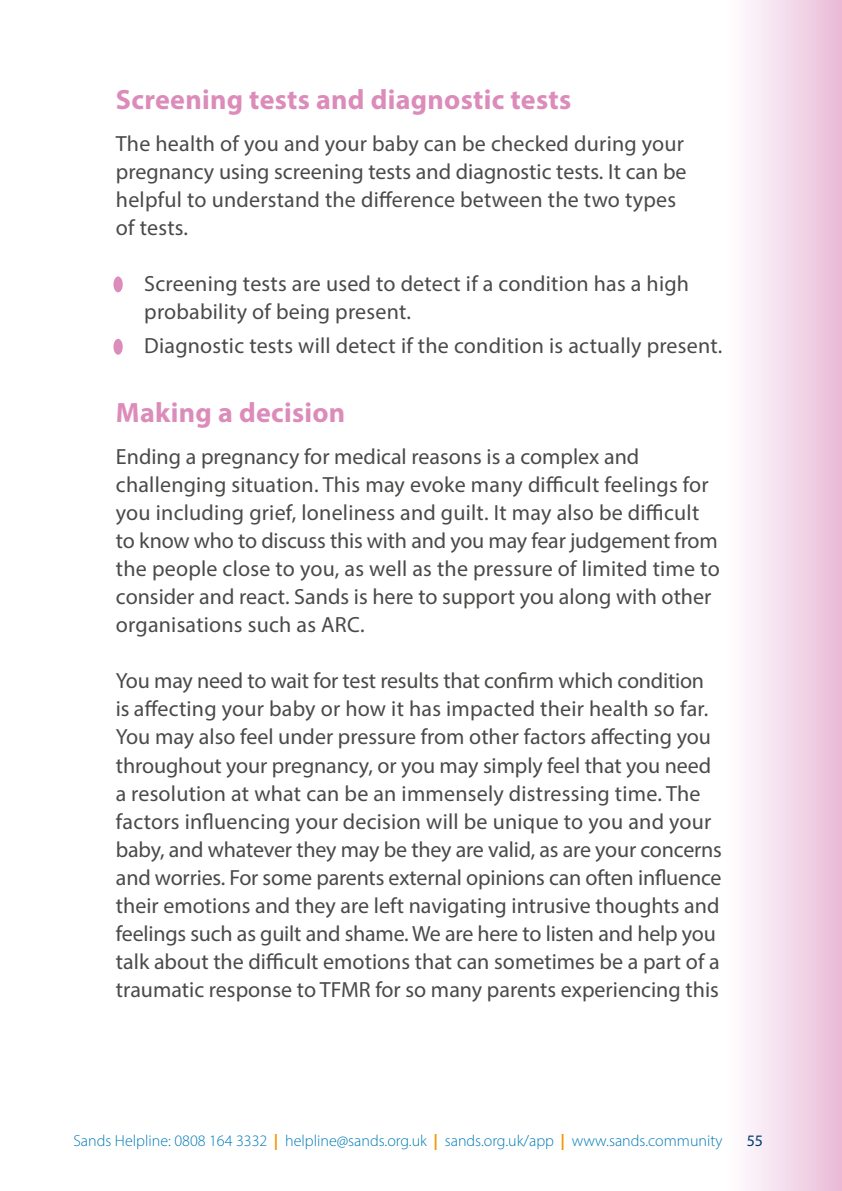
<style>
.page{position:relative;width:842px;height:1191px;background:#fff}
.page>*{position:absolute;margin:0;border:0;box-sizing:border-box;transform-origin:0 0}
.t1{font:700 28px "Myriad Pro";letter-spacing:.01em;color:#dc8cba}
.t2{font:22px/28px "Myriad Pro";color:#4a4a49}
.t3{font:300 16px "Myriad Pro";color:#007cb7}
.t4{font:16px "Myriad Pro";color:#003b75}
.s1{font-weight:700;color:#f49600}
</style>
<div class="page">
<div style="left:722px;top:0;width:119px;height:1191px;background:linear-gradient(to right,#fff,#e9bcd8)"></div>
<div style="left:113px;top:276px;width:10px;height:16px;background:#dc8cba;border-radius:50%"></div>
<div style="left:113px;top:339px;width:10px;height:16px;background:#dc8cba;border-radius:50%"></div>
<p class="t1" style="left:116px;top:81px;width:456px">Screening tests and diagnostic tests</p>
<p class="t2" style="left:116px;top:129px;width:572px">The health of you and your baby can be checked during your pregnancy using screening tests and diagnostic tests. It can be helpful to understand the difference between the two types of tests.</p>
<p class="t2" style="left:144px;top:269px;width:546px">Screening tests are used to detect if a condition has a high probability of being present.</p>
<p class="t2" style="left:144px;top:331px;width:579px">Diagnostic tests will detect if the condition is actually present.</p>
<p class="t1" style="left:116px;top:394px;width:231px">Making a decision</p>
<p class="t2" style="left:116px;top:442px;width:605px">Ending a pregnancy for medical reasons is a complex and challenging situation. This may evoke many difficult feelings for you including grief, loneliness and guilt. It may also be difficult to know who to discuss this with and you may fear judgement from the people close to you, as well as the pressure of limited time to consider and react. Sands is here to support you along with other organisations such as ARC.</p>
<p class="t2" style="left:116px;top:666px;width:607px">You may need to wait for test results that confirm which condition is affecting your baby or how it has impacted their health so far.<br>You may also feel under pressure from other factors affecting you throughout your pregnancy, or you may simply feel that you need a resolution at what can be an immensely distressing time. The factors influencing your decision will be unique to you and your baby, and whatever they may be they are valid, as are your concerns and worries. For some parents external opinions can often influence their emotions and they are left navigating intrusive thoughts and feelings such as guilt and shame. We are here to listen and help you talk about the difficult emotions that can sometimes be a part of a traumatic response to TFMR for so many parents experiencing this</p>
<p class="t3" style="left:73px;top:1130px;width:650px">Sands Helpline: 0808 164 3332 <span class="s1">|</span> helpline@sands.org.uk <span class="s1">|</span> sands.org.uk/app <span class="s1">|</span> www.sands.community</p>
<p class="t4" style="left:746px;top:1130px;width:18px">55</p>
</div>
